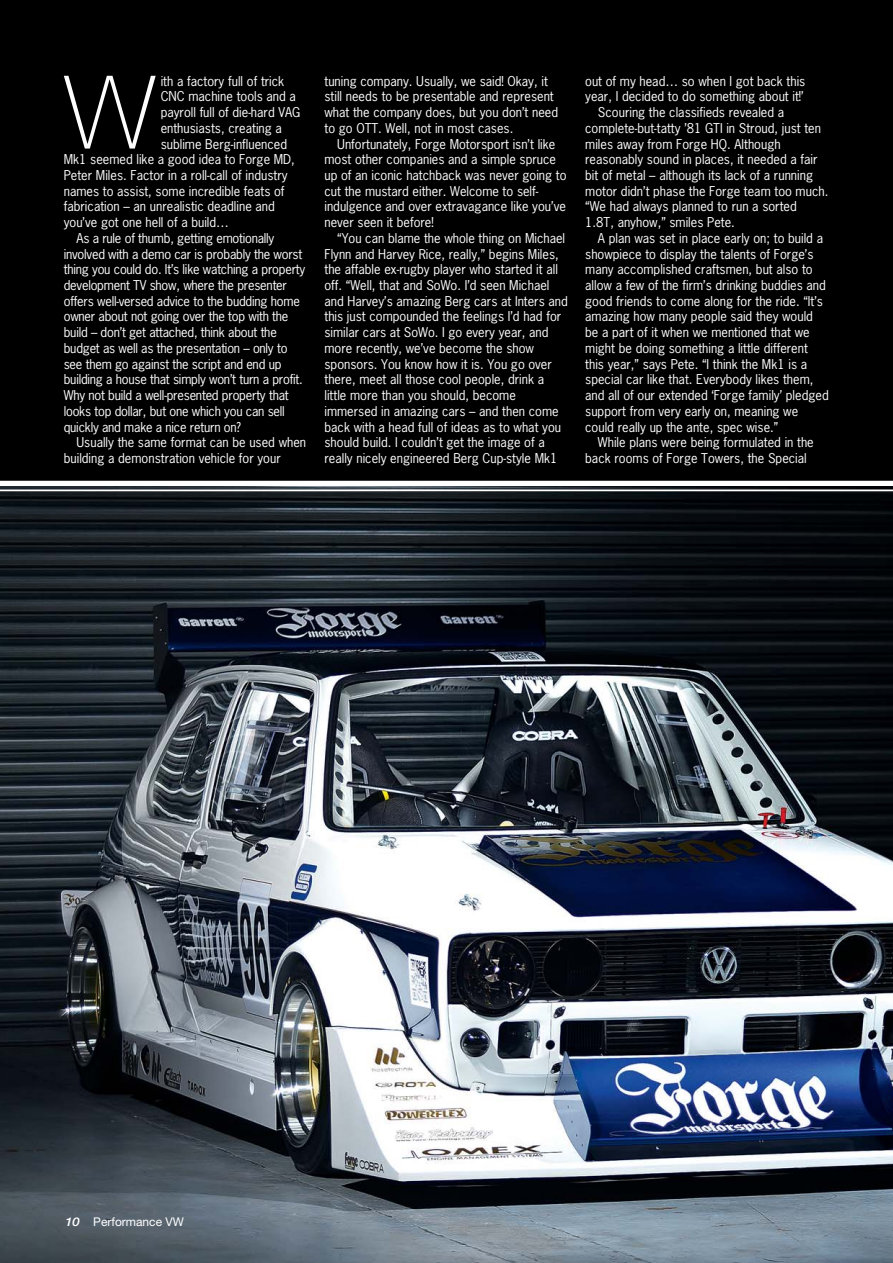
<style>
.page{position:relative;width:893px;height:1263px;background:#fff}
.page>*{position:absolute;margin:0;border:0;box-sizing:border-box;transform-origin:0 0}
.t1{font:100 101.85px "Helvetica Neue";color:#fff}
.t2{font:12.75px/15.8px "News Gothic";color:#fff}
.t3{font:12px "Helvetica Neue";color:#fff}
.s1{font-weight:500;font-style:italic}
</style>
<div class="page">
<img style="left:0;top:486px;width:893px;height:777px">
<div style="left:0;top:0;width:893px;height:484px;background:#000"></div>
<div style="left:0;top:481px;width:893px;height:5px;background:#fff"></div>
<hr style="left:0;top:490px;width:893px;height:1px;background:#fff">
<svg style="left:892px;top:480px;width:1px;height:157px"></svg>
<h1 class="t1" style="left:64px;top:76px;width:92px">W</h1>
<p class="t2" style="left:161px;top:74px;width:125px">ith a factory full of trick</p>
<p class="t2" style="left:161px;top:90px;width:137px">CNC machine tools and a</p>
<p class="t2" style="left:161px;top:105px;width:141px">payroll full of die-hard VAG</p>
<p class="t2" style="left:161px;top:121px;width:123px">enthusiasts, creating a</p>
<p class="t2" style="left:161px;top:137px;width:128px">sublime Berg-influenced</p>
<p class="t2" style="left:64px;top:153px;width:233px">Mk1 seemed like a good idea to Forge MD,</p>
<p class="t2" style="left:64px;top:168px;width:225px">Peter Miles. Factor in a roll-call of industry</p>
<p class="t2" style="left:64px;top:184px;width:222px">names to assist, some incredible feats of</p>
<p class="t2" style="left:64px;top:200px;width:213px">fabrication – an unrealistic deadline and</p>
<p class="t2" style="left:64px;top:216px;width:167px">you’ve got one hell of a build…</p>
<p class="t2" style="left:77px;top:231px;width:199px">As a rule of thumb, getting emotionally</p>
<p class="t2" style="left:64px;top:247px;width:240px">involved with a demo car is probably the worst</p>
<p class="t2" style="left:64px;top:263px;width:243px">thing you could do. It’s like watching a property</p>
<p class="t2" style="left:64px;top:278px;width:225px">development TV show, where the presenter</p>
<p class="t2" style="left:64px;top:294px;width:238px">offers well-versed advice to the budding home</p>
<p class="t2" style="left:64px;top:310px;width:226px">owner about not going over the top with the</p>
<p class="t2" style="left:64px;top:326px;width:215px">build – don’t get attached, think about the</p>
<p class="t2" style="left:64px;top:341px;width:225px">budget as well as the presentation – only to</p>
<p class="t2" style="left:64px;top:357px;width:219px">see them go against the script and end up</p>
<p class="t2" style="left:64px;top:373px;width:241px">building a house that simply won’t turn a profit.</p>
<p class="t2" style="left:64px;top:388px;width:226px">Why not build a well-presented property that</p>
<p class="t2" style="left:64px;top:404px;width:223px">looks top dollar, but one which you can sell</p>
<p class="t2" style="left:64px;top:420px;width:179px">quickly and make a nice return on?</p>
<p class="t2" style="left:77px;top:436px;width:231px">Usually the same format can be used when</p>
<p class="t2" style="left:64px;top:451px;width:219px">building a demonstration vehicle for your</p>
<p class="t2" style="left:324px;top:74px;width:235px">tuning company. Usually, we said! Okay, it still needs to be presentable and represent what the company does, but you don’t need to go OTT. Well, not in most cases.</p>
<p class="t2" style="left:324px;top:137px;width:244px;text-indent:13px">Unfortunately, Forge Motorsport isn’t like most other companies and a simple spruce up of an iconic hatchback was never going to cut the mustard either. Welcome to self&shy;indulgence and over extravagance like you’ve never seen it before!</p>
<p class="t2" style="left:324px;top:231px;width:245px;text-indent:13px">“You can blame the whole thing on Michael Flynn and Harvey Rice, really,” begins Miles, the affable ex-rugby player who started it all off. “Well, that and SoWo. I’d seen Michael and Harvey’s amazing Berg cars at Inters and this just compounded the feelings I’d had for similar cars at SoWo. I go every year, and more recently, we’ve become the show sponsors. You know how it is. You go over there, meet all those cool people, drink a little more than you should, become immersed in amazing cars – and then come back with a head full of ideas as to what you should build. I couldn’t get the image of a really nicely engineered Berg Cup-style Mk1</p>
<p class="t2" style="left:585px;top:74px;width:222px">out of my head… so when I got back this</p>
<p class="t2" style="left:585px;top:90px;width:220px">year, I decided to do something about it!’</p>
<p class="t2" style="left:598px;top:105px;width:188px">Scouring the classifieds revealed a</p>
<p class="t2" style="left:585px;top:121px;width:237px">complete-but-tatty ’81 GTI in Stroud, just ten</p>
<p class="t2" style="left:585px;top:137px;width:197px">miles away from Forge HQ. Although</p>
<p class="t2" style="left:585px;top:153px;width:234px">reasonably sound in places, it needed a fair</p>
<p class="t2" style="left:585px;top:168px;width:229px">bit of metal – although its lack of a running</p>
<p class="t2" style="left:585px;top:184px;width:245px">motor didn’t phase the Forge team too much.</p>
<p class="t2" style="left:585px;top:200px;width:213px">“We had always planned to run a sorted</p>
<p class="t2" style="left:585px;top:216px;width:151px">1.8T, anyhow,” smiles Pete.</p>
<p class="t2" style="left:598px;top:231px;width:227px">A plan was set in place early on; to build a</p>
<p class="t2" style="left:585px;top:247px;width:230px">showpiece to display the talents of Forge’s</p>
<p class="t2" style="left:585px;top:263px;width:229px">many accomplished craftsmen, but also to</p>
<p class="t2" style="left:585px;top:278px;width:242px">allow a few of the firm’s drinking buddies and</p>
<p class="t2" style="left:585px;top:294px;width:239px">good friends to come along for the ride. “It’s</p>
<p class="t2" style="left:585px;top:310px;width:229px">amazing how many people said they would</p>
<p class="t2" style="left:585px;top:326px;width:226px">be a part of it when we mentioned that we</p>
<p class="t2" style="left:585px;top:341px;width:224px">might be doing something a little different</p>
<p class="t2" style="left:585px;top:357px;width:223px">this year,” says Pete. “I think the Mk1 is a</p>
<p class="t2" style="left:585px;top:373px;width:230px">special car like that. Everybody likes them,</p>
<p class="t2" style="left:585px;top:388px;width:245px">and all of our extended ‘Forge family’ pledged</p>
<p class="t2" style="left:585px;top:404px;width:215px">support from very early on, meaning we</p>
<p class="t2" style="left:585px;top:420px;width:195px">could really up the ante, spec wise.”</p>
<p class="t2" style="left:598px;top:436px;width:217px">While plans were being formulated in the</p>
<p class="t2" style="left:585px;top:451px;width:223px">back rooms of Forge Towers, the Special</p>
<p class="t3" style="left:65px;top:1217px;width:120px"><span class="s1">10</span> Performance VW</p>
</div>
